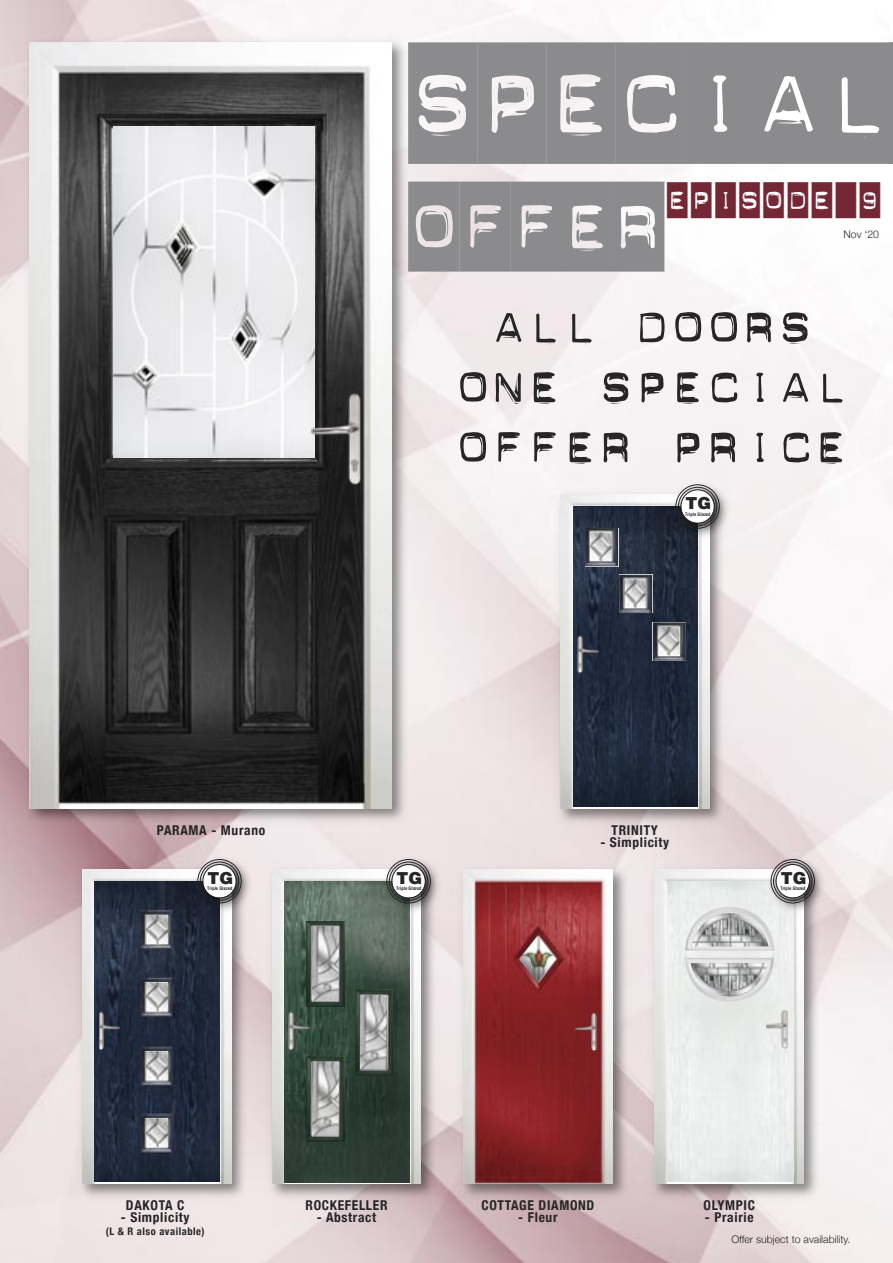
<style>
.page{position:relative;width:893px;height:1263px;background:#fff}
.page>*{position:absolute;margin:0;border:0;box-sizing:border-box;transform-origin:0 0}
.t1{font:121.5px "Dynamoe";color:#8b8b8d}
.t2{font:90px "Dynamoe";color:#8b8b8d}
.t3{font:63px "Dynamoe Inverted";color:#272526}
.t4{font:36px "Dynamoe";letter-spacing:.1em;color:#742836}
.t5{font:900 16.5px "Helvetica";color:#272526}
.t6{font:700 condensed 13.5px "Helvetica Neue";letter-spacing:.05em;color:#272526}
.t7{font:300 10.5px "Helvetica Neue";color:#272526}
.t8{font:700 condensed 10.5px "Helvetica Neue";letter-spacing:.05em;color:#272526}
.t9{font:700 condensed 4.65px "Helvetica";color:#272526}
</style>
<div class="page">
<img style="left:0;top:0;width:893px;height:1263px">
<img style="left:648px;top:863px;width:175px;height:340px">
<img style="left:655px;top:869px;width:149px;height:315px">
<img style="left:667px;top:882px;width:125px;height:299px">
<img style="left:685px;top:907px;width:90px;height:44px">
<img style="left:685px;top:958px;width:90px;height:44px">
<img style="left:766px;top:1010px;width:21px;height:39px">
<img style="left:691px;top:912px;width:77px;height:34px">
<img style="left:690px;top:963px;width:78px;height:34px">
<img style="left:553px;top:487px;width:176px;height:341px">
<img style="left:560px;top:494px;width:149px;height:315px">
<img style="left:573px;top:507px;width:124px;height:300px">
<img style="left:585px;top:528px;width:33px;height:38px">
<img style="left:577px;top:635px;width:21px;height:38px">
<img style="left:456px;top:863px;width:176px;height:340px">
<img style="left:464px;top:869px;width:148px;height:315px">
<img style="left:519px;top:936px;width:37px;height:47px">
<img style="left:575px;top:1013px;width:21px;height:38px">
<img style="left:265px;top:863px;width:176px;height:340px">
<img style="left:272px;top:869px;width:149px;height:315px">
<img style="left:285px;top:882px;width:124px;height:300px">
<img style="left:307px;top:921px;width:37px;height:85px">
<img style="left:307px;top:1056px;width:37px;height:86px">
<img style="left:356px;top:990px;width:37px;height:85px">
<img style="left:312px;top:927px;width:26px;height:74px">
<img style="left:360px;top:995px;width:27px;height:75px">
<img style="left:312px;top:1062px;width:26px;height:74px">
<img style="left:289px;top:1012px;width:21px;height:38px">
<img style="left:75px;top:863px;width:176px;height:340px">
<img style="left:82px;top:869px;width:149px;height:315px">
<img style="left:95px;top:882px;width:125px;height:300px">
<img style="left:99px;top:1012px;width:21px;height:38px">
<img style="left:669px;top:478px;width:66px;height:66px">
<svg style="left:675px;top:484px;width:45px;height:45px"></svg>
<img style="left:191px;top:853px;width:66px;height:66px">
<svg style="left:197px;top:858px;width:45px;height:46px"></svg>
<img style="left:380px;top:853px;width:66px;height:66px">
<svg style="left:386px;top:858px;width:45px;height:46px"></svg>
<img style="left:764px;top:853px;width:66px;height:66px">
<svg style="left:770px;top:858px;width:45px;height:46px"></svg>
<img style="left:23px;top:36px;width:388px;height:792px">
<img style="left:30px;top:43px;width:362px;height:765px">
<img style="left:114px;top:126px;width:201px;height:331px">
<img style="left:312px;top:392px;width:49px;height:93px">
<img style="left:590px;top:532px;width:22px;height:29px">
<img style="left:619px;top:575px;width:33px;height:38px">
<img style="left:624px;top:579px;width:22px;height:29px">
<img style="left:653px;top:622px;width:33px;height:39px">
<img style="left:658px;top:627px;width:21px;height:28px">
<img style="left:145px;top:915px;width:23px;height:29px">
<img style="left:145px;top:982px;width:23px;height:29px">
<img style="left:145px;top:1051px;width:23px;height:29px">
<img style="left:145px;top:1118px;width:23px;height:29px">
<p class="t1" style="left:408px;top:43px;width:485px">SPECIAL</p>
<p class="t2" style="left:408px;top:182px;width:258px">OFFER</p>
<p class="t4" style="left:667px;top:182px;width:215px">EPISODE 9</p>
<p class="t7" style="left:843px;top:227px;width:37px">Nov ‘20</p>
<p class="t3" style="left:491px;top:287px;width:324px">ALL DOORS</p>
<p class="t3" style="left:455px;top:347px;width:396px">ONE SPECIAL</p>
<p class="t3" style="left:455px;top:407px;width:396px">OFFER PRICE</p>
<p class="t5" style="left:686px;top:497px;width:27px">TG</p>
<p class="t9" style="left:685px;top:512px;width:27px">Triple Glazed</p>
<p class="t6" style="left:157px;top:821px;width:110px">PARAMA - Murano</p>
<p class="t6" style="left:612px;top:821px;width:48px">TRINITY</p>
<p class="t6" style="left:600px;top:833px;width:70px">- Simplicity</p>
<p class="t5" style="left:208px;top:872px;width:27px">TG</p>
<p class="t5" style="left:397px;top:872px;width:27px">TG</p>
<p class="t5" style="left:781px;top:872px;width:27px">TG</p>
<p class="t9" style="left:207px;top:887px;width:27px">Triple Glazed</p>
<p class="t9" style="left:396px;top:887px;width:27px">Triple Glazed</p>
<p class="t9" style="left:780px;top:887px;width:27px">Triple Glazed</p>
<p class="t6" style="left:126px;top:1197px;width:60px">DAKOTA C</p>
<p class="t6" style="left:121px;top:1209px;width:70px">- Simplicity</p>
<p class="t8" style="left:106px;top:1225px;width:101px">(L &amp; R also available)</p>
<p class="t6" style="left:306px;top:1197px;width:83px">ROCKEFELLER</p>
<p class="t6" style="left:317px;top:1209px;width:61px">- Abstract</p>
<p class="t6" style="left:481px;top:1197px;width:114px">COTTAGE DIAMOND</p>
<p class="t6" style="left:518px;top:1209px;width:41px">- Fleur</p>
<p class="t6" style="left:704px;top:1197px;width:53px">OLYMPIC</p>
<p class="t6" style="left:705px;top:1209px;width:50px">- Prairie</p>
<p class="t7" style="left:731px;top:1233px;width:121px">Offer subject to availability.</p>
</div>
